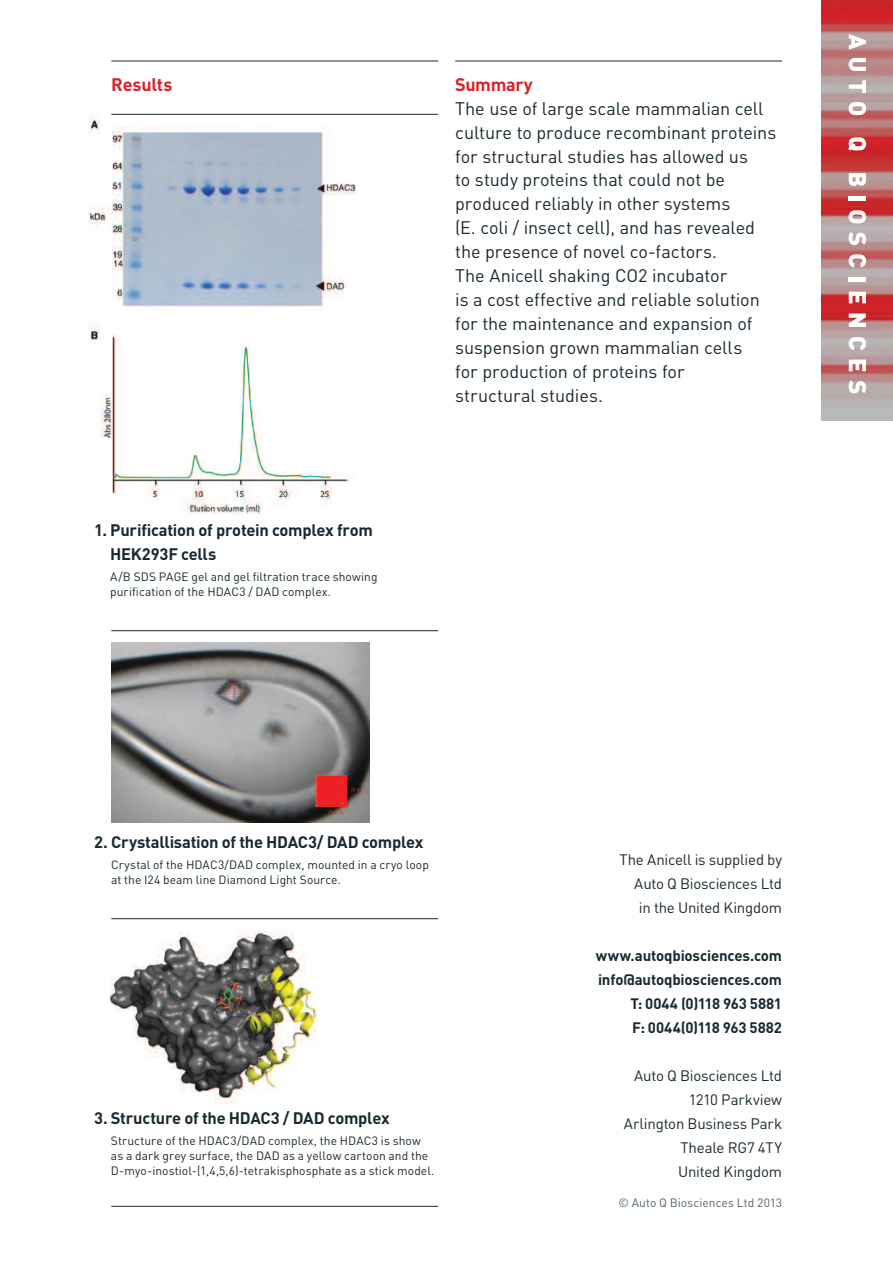
<style>
.page{position:relative;width:893px;height:1263px;background:#fff}
.page>*{position:absolute;margin:0;border:0;box-sizing:border-box;transform-origin:0 0}
.t1{font:18px/24px "DIN";letter-spacing:-.005em;color:#192931}
.t2{font:700 18px "DIN";letter-spacing:-.02em;color:#db2128}
.t3{font:700 16.5px/24px "DIN";letter-spacing:-.015em;color:#192931}
.t4{font:15px/24px "DIN";letter-spacing:-.015em;color:#192931;text-align:right}
.t5{font:700 15px/24px "DIN";letter-spacing:-.01em;color:#192931;text-align:right}
.t6{font:12px/15px "DIN";letter-spacing:.005em;color:#192931}
.t7{font:12px "DIN";letter-spacing:.005em;color:#52636c}
</style>
<div class="page">
<img style="left:110px;top:919px;width:218px;height:185px">
<img style="left:821px;top:0;width:71px;height:421px">
<svg style="left:848px;top:34px;width:17px;height:16px"></svg>
<svg style="left:848px;top:58px;width:17px;height:13px"></svg>
<svg style="left:848px;top:80px;width:17px;height:13px"></svg>
<svg style="left:848px;top:102px;width:18px;height:13px"></svg>
<svg style="left:848px;top:137px;width:18px;height:14px"></svg>
<svg style="left:848px;top:173px;width:17px;height:13px"></svg>
<hr style="left:848px;top:196px;width:17px;height:4px;background:#fff">
<svg style="left:848px;top:210px;width:18px;height:13px"></svg>
<svg style="left:848px;top:232px;width:18px;height:13px"></svg>
<svg style="left:848px;top:254px;width:18px;height:13px"></svg>
<hr style="left:848px;top:277px;width:17px;height:4px;background:#fff">
<svg style="left:848px;top:292px;width:17px;height:11px"></svg>
<svg style="left:848px;top:314px;width:17px;height:13px"></svg>
<svg style="left:848px;top:337px;width:18px;height:13px"></svg>
<svg style="left:848px;top:360px;width:17px;height:11px"></svg>
<svg style="left:848px;top:380px;width:18px;height:13px"></svg>
<img style="left:88px;top:115px;width:268px;height:399px">
<img style="left:111px;top:643px;width:258px;height:180px">
<hr style="left:455px;top:61px;width:327px;height:1px;background:#192931">
<hr style="left:111px;top:61px;width:327px;height:1px;background:#192931">
<hr style="left:111px;top:630px;width:327px;height:1px;background:#192931">
<hr style="left:111px;top:918px;width:327px;height:1px;background:#192931">
<hr style="left:111px;top:114px;width:327px;height:1px;background:#192931">
<hr style="left:111px;top:1206px;width:327px;height:1px;background:#192931">
<p class="t2" style="left:111px;top:74px;width:63px">Results</p>
<p class="t3" style="left:110px;top:519px;width:264px;text-indent:-16px">1. Purification of protein complex from<br>HEK293F cells</p>
<p class="t6" style="left:110px;top:570px;width:269px">A/B SDS PAGE gel and gel filtration trace showing purification of the HDAC3 / DAD complex.</p>
<p class="t2" style="left:455px;top:74px;width:79px">Summary</p>
<p class="t1" style="left:455px;top:96px;width:322px">The use of large scale mammalian cell culture to produce recombinant proteins for structural studies has allowed us<br>to study proteins that could not be produced reliably in other systems<br>(E. coli / insect cell), and has revealed the presence of novel co-factors.<br>The Anicell shaking CO2 incubator<br>is a cost effective and reliable solution for the maintenance and expansion of suspension grown mammalian cells<br>for production of proteins for<br>structural studies.</p>
<p class="t3" style="left:94px;top:831px;width:331px">2. Crystallisation of the HDAC3/ DAD complex</p>
<p class="t6" style="left:111px;top:858px;width:319px">Crystal of the HDAC3/DAD complex, mounted in a cryo loop at the I24 beam line Diamond Light Source.</p>
<p class="t3" style="left:94px;top:1107px;width:297px">3. Structure of the HDAC3 / DAD complex</p>
<p class="t6" style="left:111px;top:1134px;width:325px">Structure of the HDAC3/DAD complex, the HDAC3 is show as a dark grey surface, the DAD as a yellow cartoon and the<br>D-myo-inostiol-(1,4,5,6)-tetrakisphosphate as a stick model.</p>
<p class="t4" style="left:619px;top:848px;width:164px">The Anicell is supplied by<br>Auto Q Biosciences Ltd in the United Kingdom</p>
<p class="t5" style="left:596px;top:944px;width:188px">www.autoqbiosciences.com info@autoqbiosciences.com<br>T: 0044 (0)118 963 5881<br>F: 0044(0)118 963 5882</p>
<p class="t4" style="left:624px;top:1064px;width:160px">Auto Q Biosciences Ltd<br>1210 Parkview<br>Arlington Business Park<br>Theale RG7 4TY<br>United Kingdom</p>
<p class="t7" style="left:618px;top:1195px;width:165px">© Auto Q Biosciences Ltd 2013</p>
</div>
